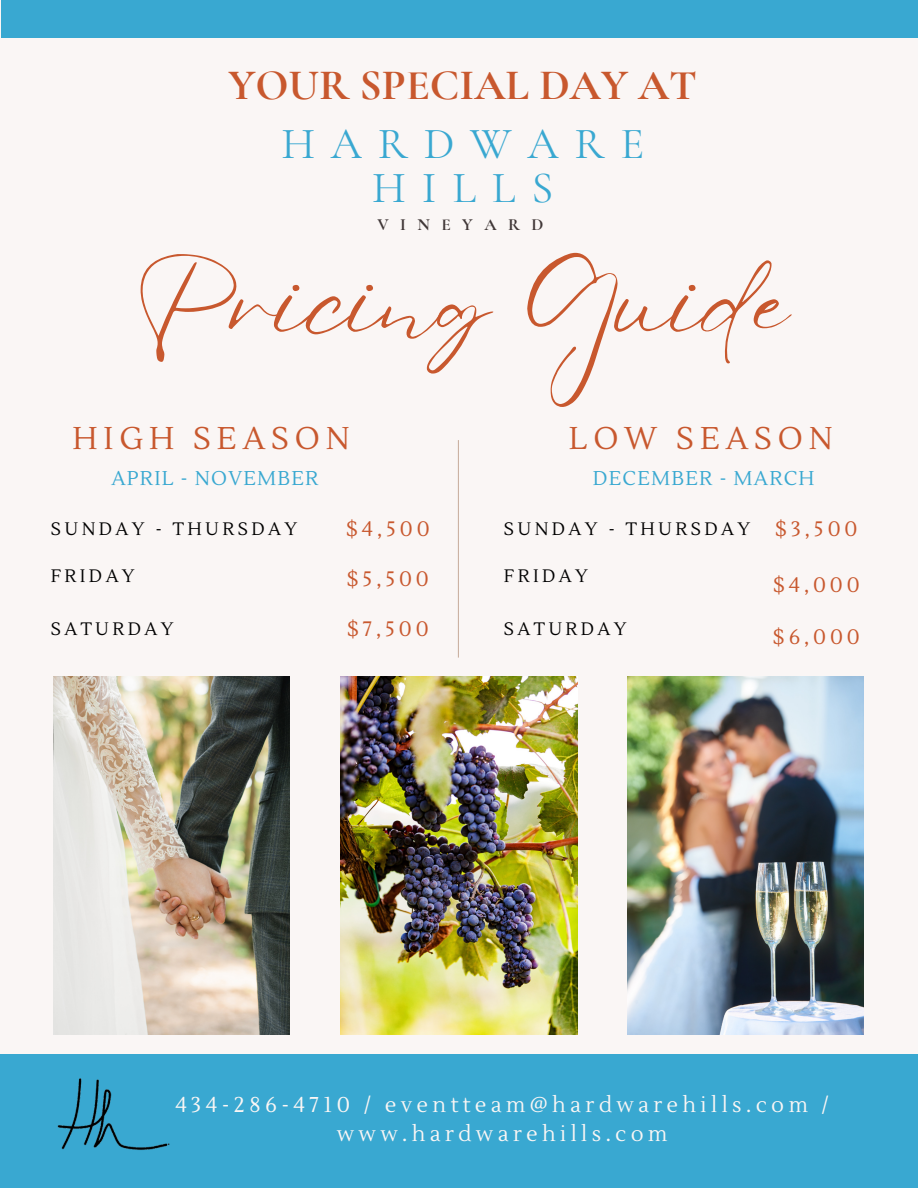
<style>
.page{position:relative;width:918px;height:1188px;background:#faf6f5}
.page>*{position:absolute;margin:0;border:0;box-sizing:border-box;transform-origin:0 0}
.t1{font:103.5px "Eyesome Script";color:#c8582e}
.t2{font:44.55px/43.8px "Cormorant Garamond";letter-spacing:.355em;color:#39a8d1;text-align:center}
.t3{font:700 43.5px "Cormorant Garamond";color:#c8582e}
.t4{font:31.35px "Lustria";letter-spacing:.185em;color:#c8582e}
.t5{font:21.45px/29.2px "Lustria";letter-spacing:.205em;color:#faf6f5;text-align:center}
.t6{font:20.85px "Lustria";letter-spacing:.185em;color:#c8582e}
.t7{font:19.95px "Lustria";letter-spacing:.06em;color:#39a8d1}
.t8{font:18px "Lustria";letter-spacing:.185em;color:#000}
.t9{font:700 16.95px "Cormorant Garamond";letter-spacing:.675em;color:#403737}
</style>
<div class="page">
<img style="left:627px;top:677px;width:236px;height:357px">
<img style="left:341px;top:677px;width:236px;height:357px">
<img style="left:54px;top:677px;width:236px;height:357px">
<div style="left:1px;top:0;width:917px;height:38px;background:#39a8d1"></div>
<div style="left:0;top:1054px;width:918px;height:134px;background:#39a8d1"></div>
<hr style="left:458px;top:440px;width:1px;height:218px;background:#cbb2a3">
<img style="left:57px;top:1078px;width:113px;height:72px">
<h6 class="t3" style="left:228px;top:58px;width:470px">YOUR SPECIAL DAY AT</h6>
<h5 class="t2" style="left:281px;top:122px;width:364px">HARDWARE<br>HILLS</h5>
<h5 class="t9" style="left:377px;top:214px;width:168px">VINEYARD</h5>
<p class="t1" style="left:136px;top:234px;width:656px">Pricing Guide</p>
<h4 class="t4" style="left:73px;top:419px;width:279px">HIGH SEASON</h4>
<h4 class="t7" style="left:111px;top:466px;width:208px">APRIL - NOVEMBER</h4>
<h5 class="t8" style="left:51px;top:517px;width:248px">SUNDAY - THURSDAY</h5>
<p class="t8" style="left:51px;top:565px;width:85px">FRIDAY</p>
<h5 class="t8" style="left:51px;top:617px;width:124px">SATURDAY</h5>
<h2 class="t6" style="left:346px;top:516px;width:85px">$4,500</h2>
<h3 class="t6" style="left:347px;top:566px;width:84px">$5,500</h3>
<p class="t6" style="left:347px;top:616px;width:83px">$7,500</p>
<p class="t4" style="left:569px;top:419px;width:265px">LOW SEASON</p>
<p class="t7" style="left:593px;top:466px;width:223px">DECEMBER - MARCH</p>
<p class="t8" style="left:504px;top:517px;width:248px">SUNDAY - THURSDAY</p>
<h5 class="t8" style="left:504px;top:565px;width:85px">FRIDAY</h5>
<p class="t8" style="left:504px;top:617px;width:124px">SATURDAY</p>
<p class="t6" style="left:775px;top:516px;width:84px">$3,500</p>
<h5 class="t6" style="left:773px;top:572px;width:88px">$4,000</h5>
<p class="t6" style="left:773px;top:624px;width:89px">$6,000</p>
<h1 class="t5" style="left:175px;top:1090px;width:655px">434-286-4710 / eventteam@hardwarehills.com / www.hardwarehills.com</h1>
</div>
